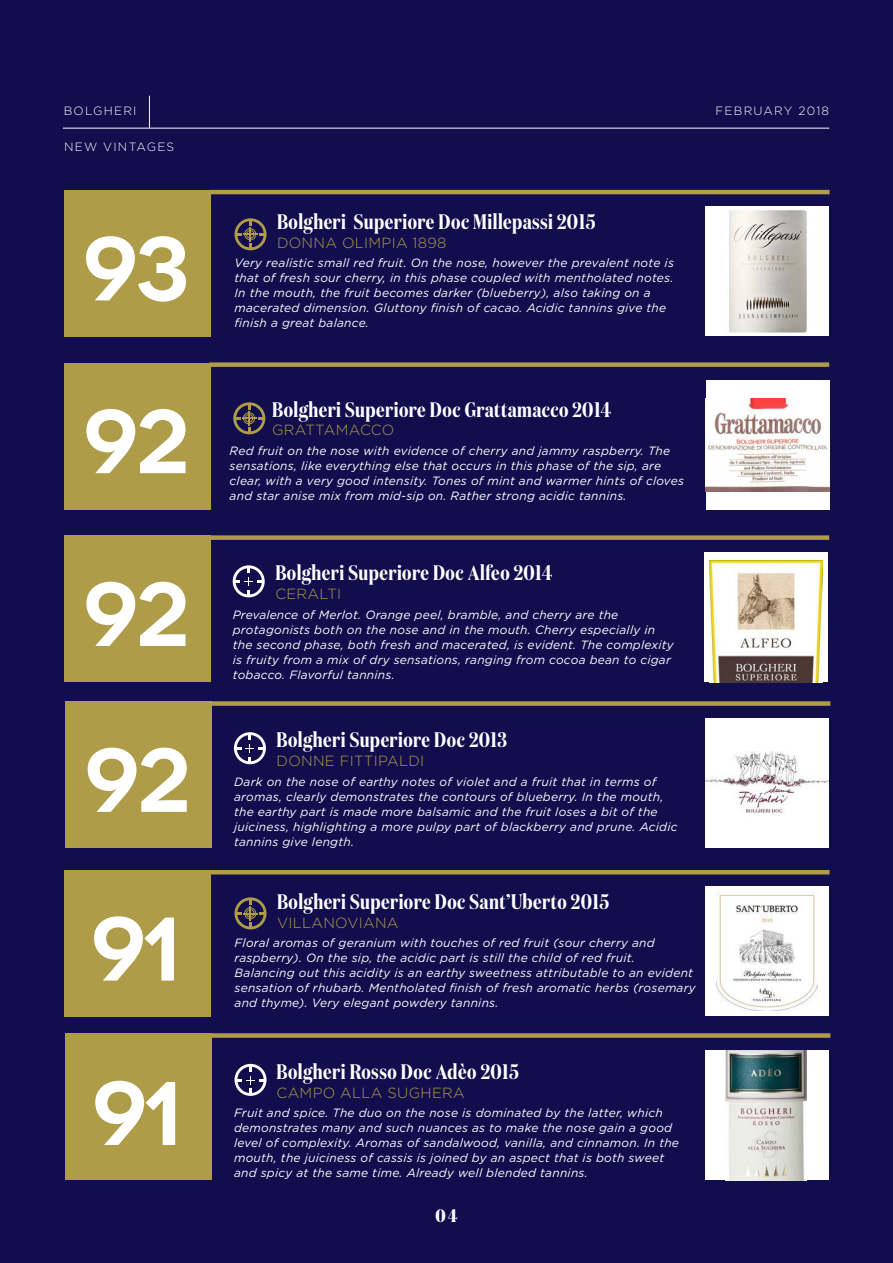
<style>
.page{position:relative;width:893px;height:1263px;background:#fff}
.page>*{position:absolute;margin:0;border:0;box-sizing:border-box;transform-origin:0 0}
.t1{font:600 90px "Novecentowide";letter-spacing:-.04em;color:#fff}
.t2{font:600 21px "Domaine Disp Cond";letter-spacing:.02em;color:#fff}
.t3{font:700 18px "Domaine Disp Cond";color:#fff}
.t4{font:300 14.7px "Gotham";letter-spacing:.02em;color:#ae9c49}
.t5{font:italic 12px/15px "Gotham";letter-spacing:.02em;color:#fff}
.t6{font:300 12px "Gotham";letter-spacing:.1em;color:#fff}
</style>
<div class="page">
<div style="left:0;top:1px;width:893px;height:1262px;background:#120d4d"></div>
<hr style="left:63px;top:128px;width:766px;height:1px;background:#fff">
<hr style="left:149px;top:96px;width:1px;height:32px;background:#fff">
<div style="left:64px;top:190px;width:147px;height:147px;background:#ae9c49"></div>
<hr style="left:210px;top:190px;width:620px;height:4px;background:#ae9c49">
<div style="left:705px;top:206px;width:124px;height:130px;background:#fff"></div>
<img style="left:729px;top:210px;width:78px;height:123px">
<svg style="left:234px;top:218px;width:33px;height:32px"></svg>
<div style="left:246px;top:230px;width:8px;height:8px;border:1px solid #ae9c49;border-radius:50%"></div>
<div style="left:244px;top:229px;width:12px;height:11px;border:1px solid #ae9c49;border-radius:50%"></div>
<svg style="left:233px;top:402px;width:32px;height:32px"></svg>
<div style="left:245px;top:414px;width:8px;height:8px;border:1px solid #ae9c49;border-radius:50%"></div>
<div style="left:243px;top:413px;width:12px;height:11px;border:1px solid #ae9c49;border-radius:50%"></div>
<div style="left:209px;top:362px;width:620px;height:5px;background:#ae9c49"></div>
<div style="left:64px;top:363px;width:147px;height:146px;background:#ae9c49"></div>
<div style="left:706px;top:380px;width:123px;height:130px;background:#fff"></div>
<img style="left:706px;top:399px;width:123px;height:92px">
<div style="left:64px;top:535px;width:147px;height:147px;background:#ae9c49"></div>
<div style="left:209px;top:535px;width:620px;height:5px;background:#ae9c49"></div>
<div style="left:704px;top:552px;width:123px;height:130px;background:#fff"></div>
<img style="left:709px;top:561px;width:113px;height:121px">
<svg style="left:233px;top:565px;width:32px;height:32px"></svg>
<div style="left:64px;top:870px;width:147px;height:147px;background:#ae9c49"></div>
<hr style="left:210px;top:870px;width:620px;height:4px;background:#ae9c49">
<div style="left:65px;top:701px;width:147px;height:147px;background:#ae9c49"></div>
<div style="left:210px;top:701px;width:620px;height:5px;background:#ae9c49"></div>
<div style="left:705px;top:718px;width:124px;height:130px;background:#fff"></div>
<img style="left:705px;top:751px;width:124px;height:63px">
<div style="left:705px;top:886px;width:124px;height:130px;background:#fff"></div>
<img style="left:716px;top:893px;width:101px;height:118px">
<svg style="left:234px;top:897px;width:33px;height:32px"></svg>
<div style="left:246px;top:909px;width:8px;height:8px;border:1px solid #ae9c49;border-radius:50%"></div>
<div style="left:244px;top:908px;width:12px;height:11px;border:1px solid #ae9c49;border-radius:50%"></div>
<svg style="left:234px;top:732px;width:32px;height:32px"></svg>
<div style="left:65px;top:1033px;width:147px;height:147px;background:#ae9c49"></div>
<div style="left:210px;top:1033px;width:620px;height:5px;background:#ae9c49"></div>
<svg style="left:234px;top:1064px;width:33px;height:32px"></svg>
<div style="left:705px;top:1050px;width:124px;height:130px;background:#fff"></div>
<img style="left:725px;top:1050px;width:81px;height:130px">
<p class="t6" style="left:64px;top:103px;width:74px">BOLGHERI</p>
<p class="t6" style="left:715px;top:103px;width:115px">FEBRUARY 2018</p>
<p class="t6" style="left:64px;top:139px;width:112px">NEW VINTAGES</p>
<p class="t1" style="left:84px;top:214px;width:107px">93</p>
<p class="t2" style="left:277px;top:209px;width:320px">Bolgheri Superiore Doc Millepassi 2015</p>
<p class="t4" style="left:277px;top:233px;width:171px">DONNA OLIMPIA 1898</p>
<p class="t5" style="left:234px;top:255px;width:441px">Very realistic small red fruit. On the nose, however the prevalent note is that of fresh sour cherry, in this phase coupled with mentholated notes.<br>In the mouth, the fruit becomes darker (blueberry), also taking on a macerated dimension. Gluttony finish of cacao. Acidic tannins give the finish a great balance.</p>
<p class="t1" style="left:84px;top:386px;width:106px">92</p>
<p class="t2" style="left:272px;top:397px;width:340px">Bolgheri Superiore Doc Grattamacco 2014</p>
<p class="t4" style="left:272px;top:421px;width:124px">GRATTAMACCO</p>
<p class="t5" style="left:230px;top:443px;width:456px">Red fruit on the nose with evidence of cherry and jammy raspberry. The sensations, like everything else that occurs in this phase of the sip, are clear, with a very good intensity. Tones of mint and warmer hints of cloves and star anise mix from mid-sip on. Rather strong acidic tannins.</p>
<p class="t1" style="left:84px;top:559px;width:106px">92</p>
<p class="t1" style="left:86px;top:725px;width:106px">92</p>
<p class="t1" style="left:92px;top:894px;width:91px">91</p>
<p class="t1" style="left:93px;top:1058px;width:91px">91</p>
<p class="t2" style="left:275px;top:560px;width:279px">Bolgheri Superiore Doc Alfeo 2014</p>
<p class="t4" style="left:275px;top:585px;width:67px">CERALTI</p>
<p class="t5" style="left:233px;top:607px;width:442px">Prevalence of Merlot. Orange peel, bramble, and cherry are the protagonists both on the nose and in the mouth. Cherry especially in the second phase, both fresh and macerated, is evident. The complexity is fruity from a mix of dry sensations, ranging from cocoa bean to cigar tobacco. Flavorful tannins.</p>
<p class="t2" style="left:277px;top:727px;width:232px">Bolgheri Superiore Doc 2013</p>
<p class="t4" style="left:277px;top:752px;width:149px">DONNE FITTIPALDI</p>
<p class="t5" style="left:234px;top:774px;width:445px">Dark on the nose of earthy notes of violet and a fruit that in terms of aromas, clearly demonstrates the contours of blueberry. In the mouth, the earthy part is made more balsamic and the fruit loses a bit of the juiciness, highlighting a more pulpy part of blackberry and prune. Acidic tannins give length.</p>
<p class="t2" style="left:277px;top:889px;width:334px">Bolgheri Superiore Doc Sant’Uberto 2015</p>
<p class="t4" style="left:277px;top:913px;width:123px">VILLANOVIANA</p>
<p class="t5" style="left:234px;top:935px;width:463px">Floral aromas of geranium with touches of red fruit (sour cherry and raspberry). On the sip, the acidic part is still the child of red fruit.<br>Balancing out this acidity is an earthy sweetness attributable to an evident sensation of rhubarb. Mentholated finish of fresh aromatic herbs (rosemary and thyme). Very elegant powdery tannins.</p>
<p class="t2" style="left:277px;top:1059px;width:244px">Bolgheri Rosso Doc Adèo 2015</p>
<p class="t4" style="left:277px;top:1083px;width:190px">CAMPO ALLA SUGHERA</p>
<p class="t5" style="left:234px;top:1105px;width:446px">Fruit and spice. The duo on the nose is dominated by the latter, which demonstrates many and such nuances as to make the nose gain a good level of complexity. Aromas of sandalwood, vanilla, and cinnamon. In the mouth, the juiciness of cassis is joined by an aspect that is both sweet and spicy at the same time. Already well blended tannins.</p>
<p class="t3" style="left:436px;top:1204px;width:23px">04</p>
</div>
